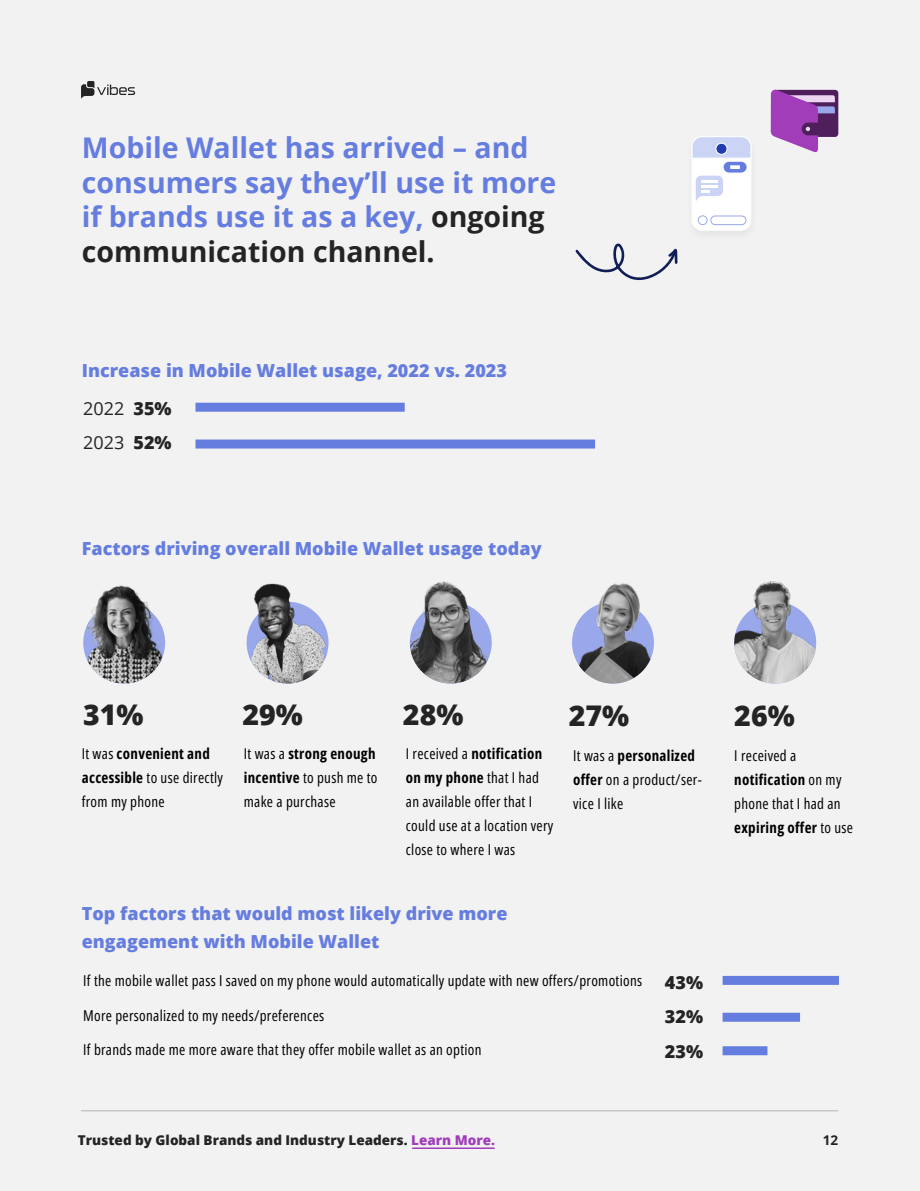
<style>
.page{position:relative;width:920px;height:1191px;background:#f2f2f2}
.page>*{position:absolute;margin:0;border:0;box-sizing:border-box;transform-origin:0 0}
.t1{font:700 28.5px/34.5px "Open Sans";color:#667de0}
.Paragraph_Style_1{font:800 28.5px "Open Sans";color:#242424}
.Paragraph_Style_1-2{font:800 28.5px "Open Sans";color:#242424}
.Paragraph_Style_1-3{font:800 18px/28.5px "Open Sans";color:#667de0}
.Paragraph_Style_1-4{font:18px "Open Sans";color:#242424}
.Paragraph_Style_1-5{font:800 18px "Open Sans";color:#242424}
.t2{font:15px/24px "Open Sans Condensed";letter-spacing:.02em;color:#000}
.t3{font:800 13.5px "Open Sans";color:#242424}
.t4{font:700 13.5px "Open Sans";color:#242424}
.s1{color:#242424}
.s2{font-weight:800}
.s3{font-weight:700}
.s4{color:#a13db8}
</style>
<div class="page">
<img style="left:246px;top:602px;width:82px;height:82px;border-radius:41px">
<img style="left:248px;top:583px;width:81px;height:62px">
<img style="left:410px;top:602px;width:81px;height:82px;border-radius:41px">
<img style="left:410px;top:581px;width:81px;height:53px">
<img style="left:83px;top:602px;width:82px;height:82px;border-radius:41px">
<img style="left:83px;top:585px;width:83px;height:60px">
<img style="left:572px;top:602px;width:82px;height:82px;border-radius:41px">
<img style="left:572px;top:583px;width:82px;height:60px">
<img style="left:734px;top:602px;width:82px;height:82px;border-radius:41px">
<img style="left:737px;top:581px;width:76px;height:46px">
<div style="left:722px;top:976px;width:116px;height:9px;background:#667de0"></div>
<div style="left:722px;top:1013px;width:78px;height:9px;background:#667de0"></div>
<div style="left:722px;top:1046px;width:45px;height:9px;background:#667de0"></div>
<div style="left:692px;top:137px;width:59px;height:93px;background:#fff;border-radius:10px"></div>
<div style="left:692px;top:136px;width:59px;height:94px;border:1px solid #fff;border-radius:10px"></div>
<svg style="left:692px;top:136px;width:59px;height:22px"></svg>
<div style="left:716px;top:143px;width:11px;height:11px;background:#213dad;border-radius:50%"></div>
<div style="left:715px;top:143px;width:12px;height:11px;border:1px solid #fff;border-radius:50%"></div>
<div style="left:698px;top:215px;width:9px;height:10px;border:1px solid #99a8eb;border-radius:50%"></div>
<div style="left:723px;top:161px;width:24px;height:12px;background:#667de0;border-radius:6px"></div>
<div style="left:723px;top:161px;width:24px;height:12px;border:1px solid #fff;border-radius:6px"></div>
<svg style="left:695px;top:176px;width:28px;height:25px"></svg>
<svg style="left:730px;top:166px;width:9px;height:3px"></svg>
<div style="left:710px;top:216px;width:36px;height:9px;border:1px solid #99a8eb;border-radius:4px"></div>
<svg style="left:575px;top:243px;width:102px;height:38px"></svg>
<svg style="left:770px;top:89px;width:68px;height:63px"></svg>
<div style="left:195px;top:403px;width:210px;height:9px;background:#667de0"></div>
<div style="left:195px;top:440px;width:400px;height:9px;background:#667de0"></div>
<hr style="left:412px;top:1148px;width:82px;height:1px;background:#a13db8">
<hr style="left:81px;top:1110px;width:757px;height:2px;background:#c7c7c7">
<svg style="left:81px;top:81px;width:54px;height:18px"></svg>
<p class="t1" style="left:82px;top:130px;width:476px">Mobile Wallet has arrived – and consumers say they’ll use it more if brands use it as a key, <span class="s1">ongoing communication channel.</span></p>
<p class="Paragraph_Style_1-3" style="left:82px;top:355px;width:427px">Increase in Mobile Wallet usage, 2022 vs. 2023</p>
<p class="Paragraph_Style_1-4" style="left:83px;top:396px;width:90px">2022 <span class="s2">35%</span></p>
<p class="Paragraph_Style_1-4" style="left:83px;top:431px;width:90px">2023 <span class="s2">52%</span></p>
<p class="Paragraph_Style_1-3" style="left:82px;top:534px;width:461px">Factors driving overall Mobile Wallet usage today</p>
<p class="Paragraph_Style_1" style="left:83px;top:693px;width:62px">31%</p>
<p class="t2" style="left:82px;top:741px;width:143px">It was <span class="s3">convenient and accessible</span> to use directly from my phone</p>
<p class="Paragraph_Style_1-2" style="left:242px;top:693px;width:62px">29%</p>
<p class="t2" style="left:244px;top:741px;width:135px">It was a <span class="s3">strong enough incentive</span> to push me to make a purchase</p>
<p class="Paragraph_Style_1" style="left:403px;top:693px;width:62px">28%</p>
<p class="t2" style="left:406px;top:741px;width:149px">I received a <span class="s3">notification on my phone</span> that I had an available offer that I could use at a location very close to where I was</p>
<p class="Paragraph_Style_1" style="left:568px;top:694px;width:62px">27%</p>
<p class="t2" style="left:573px;top:743px;width:130px">It was a <span class="s3">personalized offer</span> on a product/ser&shy;vice I like</p>
<p class="Paragraph_Style_1-3" style="left:82px;top:898px;width:427px">Top factors that would most likely drive more engagement with Mobile Wallet</p>
<p class="t2" style="left:83px;top:968px;width:560px">If the mobile wallet pass I saved on my phone would automatically update with new offers/promotions</p>
<p class="t2" style="left:83px;top:1003px;width:242px">More personalized to my needs/preferences</p>
<p class="t2" style="left:83px;top:1037px;width:400px">If brands made me more aware that they offer mobile wallet as an option</p>
<p class="Paragraph_Style_1-5" style="left:665px;top:968px;width:40px">43%</p>
<p class="Paragraph_Style_1-5" style="left:665px;top:1003px;width:40px">32%</p>
<p class="Paragraph_Style_1-5" style="left:665px;top:1037px;width:40px">23%</p>
<p class="Paragraph_Style_1" style="left:734px;top:694px;width:62px">26%</p>
<p class="t2" style="left:734px;top:743px;width:120px">I received a <span class="s3">notification</span> on my phone that I had an <span class="s3">expiring offer</span> to use</p>
<p class="t3" style="left:78px;top:1130px;width:418px">Trusted by Global Brands and Industry Leaders. <span class="s4">Learn More.</span></p>
<p class="t4" style="left:822px;top:1131px;width:17px">12</p>
</div>
